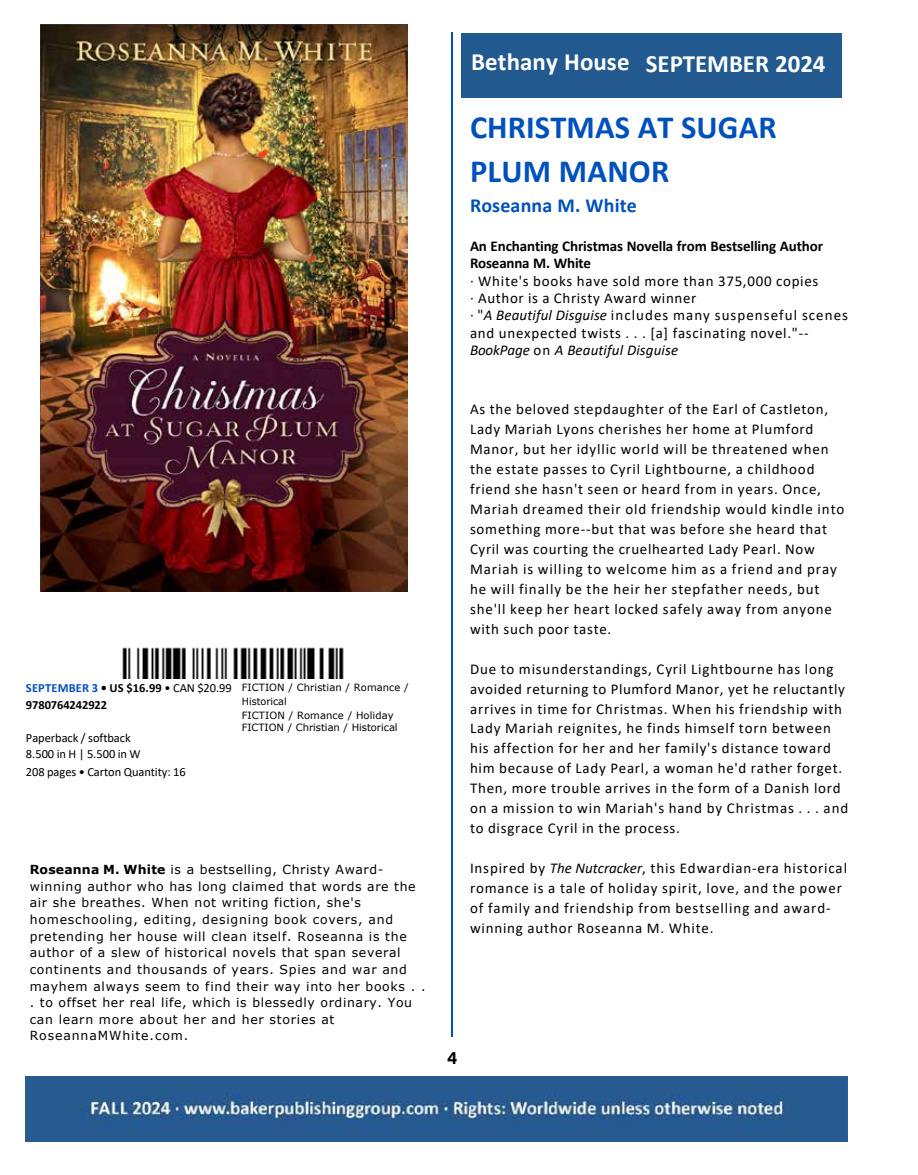
<style>
.page{position:relative;width:918px;height:1175px;background:#fff}
.page>*{position:absolute;margin:0;border:0;box-sizing:border-box;transform-origin:0 0}
.t1{font:700 32.4px/43.7px "Calibri";letter-spacing:.005em;color:#0051bc}
.t2{font:700 24.9px "Calibri";color:#fff}
.t3{font:700 19.95px "Calibri";letter-spacing:.01em;color:#0051bc}
.t4{font:18px "Acumin Variable Concept";color:#000}
.t5{font:15px/20px "Calibri";letter-spacing:.055em;color:#000}
.t6{font:700 15px/17.4px "Calibri";letter-spacing:-.01em;color:#000}
.t7{font:12.45px/16.2px "Verdana";letter-spacing:.055em;color:#000}
.t8{font:12.45px/16.2px "Calibri";letter-spacing:-.005em;color:#000}
.t9{font:700 12.45px/16.2px "Calibri";letter-spacing:-.005em;color:#000}
.t10{font:10.05px/13.6px "Verdana";letter-spacing:.005em;color:#000}
.s1{color:#0051bc}
.s2{font-weight:400}
.s3{font-weight:700}
.s4{font-style:italic}
</style>
<div class="page">
<img style="left:41px;top:25px;width:367px;height:566px">
<img style="left:122px;top:647px;width:222px;height:31px">
<hr style="left:451px;top:32px;width:2px;height:1004px;background:#0051bc">
<div style="left:461px;top:33px;width:381px;height:64px;background:#22598f"></div>
<img style="left:26px;top:1076px;width:822px;height:65px">
<p class="t9" style="left:26px;top:680px;width:207px"><span class="s1">SEPTEMBER 3</span> • US $16.99 <span class="s2">• CAN $20.99<br></span>9780764242922</p>
<p class="t8" style="left:26px;top:729px;width:116px">Paperback / softback<br>8.500 in H | 5.500 in W</p>
<p class="t8" style="left:26px;top:763px;width:161px">208 pages • Carton Quantity: 16</p>
<p class="t10" style="left:242px;top:680px;width:169px">FICTION / Christian / Romance /<br>Historical<br>FICTION / Romance / Holiday</p>
<p class="t10" style="left:242px;top:720px;width:157px">FICTION / Christian / Historical</p>
<p class="t7" style="left:30px;top:861px;width:388px"><span class="s3">Roseanna M. White</span> is a bestselling, Christy Award&shy;winning author who has long claimed that words are the air she breathes. When not writing fiction, she's</p>
<p class="t7" style="left:30px;top:911px;width:379px">homeschooling, editing, designing book covers, and pretending her house will clean itself. Roseanna is the author of a slew of historical novels that span several</p>
<p class="t7" style="left:30px;top:961px;width:397px">continents and thousands of years. Spies and war and mayhem always seem to find their way into her books . . . to offset her real life, which is blessedly ordinary. You</p>
<p class="t7" style="left:30px;top:1011px;width:306px">can learn more about her and her stories at<br>RoseannaMWhite.com.</p>
<h2 class="t2" style="left:471px;top:46px;width:356px">Bethany House SEPTEMBER 2024</h2>
<h1 class="t1" style="left:470px;top:105px;width:308px">CHRISTMAS AT SUGAR<br>PLUM MANOR</h1>
<h3 class="t3" style="left:470px;top:191px;width:168px">Roseanna M. White</h3>
<p class="t6" style="left:470px;top:237px;width:354px">An Enchanting Christmas Novella from Bestselling Author<br>Roseanna M. White</p>
<p class="t5" style="left:470px;top:271px;width:380px;line-height:17.4px">· White's books have sold more than 375,000 copies<br>· Author is a Christy Award winner<br>· "<span class="s4">A Beautiful Disguise</span> includes many suspenseful scenes and unexpected twists . . . [a] fascinating novel."-- <span class="s4">BookPage</span> on <span class="s4">A Beautiful Disguise</span></p>
<p class="t5" style="left:470px;top:399px;width:376px">As the beloved stepdaughter of the Earl of Castleton, Lady Mariah Lyons cherishes her home at Plumford Manor, but her idyllic world will be threatened when the estate passes to Cyril Lightbourne, a childhood friend she hasn't seen or heard from in years. Once, Mariah dreamed their old friendship would kindle into something more--but that was before she heard that Cyril was courting the cruelhearted Lady Pearl. Now Mariah is willing to welcome him as a friend and pray he will finally be the heir her stepfather needs, but she'll keep her heart locked safely away from anyone with such poor taste.</p>
<p class="t5" style="left:470px;top:658px;width:380px">Due to misunderstandings, Cyril Lightbourne has long avoided returning to Plumford Manor, yet he reluctantly arrives in time for Christmas. When his friendship with Lady Mariah reignites, he finds himself torn between his affection for her and her family's distance toward him because of Lady Pearl, a woman he'd rather forget.<br>Then, more trouble arrives in the form of a Danish lord on a mission to win Mariah's hand by Christmas . . . and to disgrace Cyril in the process.</p>
<p class="t5" style="left:470px;top:858px;width:379px">Inspired by <span class="s4">The Nutcracker</span>, this Edwardian-era historical romance is a tale of holiday spirit, love, and the power of family and friendship from bestselling and award&shy;winning author Roseanna M. White.</p>
<p class="t4" style="left:447px;top:1045px;width:12px">4</p>
</div>
